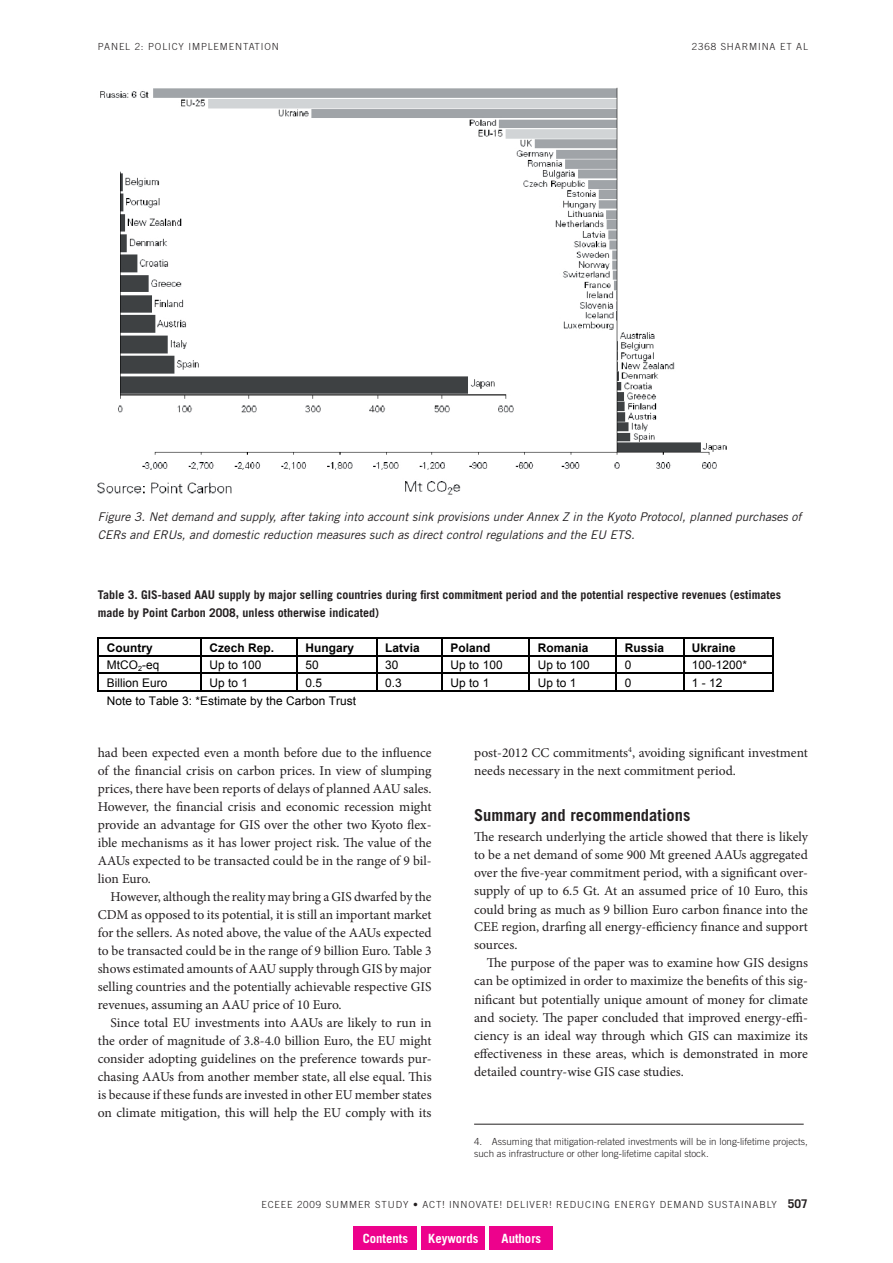
<style>
.page{position:relative;width:893px;height:1263px;background:#fff}
.page>*{position:absolute;margin:0;border:0;box-sizing:border-box;transform-origin:0 0}
.t1{font:700 16.5px "Trade Gothic";color:#231f20}
.t2{font:13.5px/18px "Minion Pro";color:#231f20;text-align:justify}
.t3{font:700 12.75px "Trade Gothic";color:#fff}
.t4{font:italic 12px/18px "Trade Gothic";color:#231f20}
.t5{font:700 12px/18px "Trade Gothic";color:#231f20}
.t6{font:11.85px "Arial";letter-spacing:.005em;color:#000}
.t7{font:700 11.85px "Arial";letter-spacing:.005em;color:#000}
.t8{font:300 9.75px/12px "Trade Gothic";color:#231f20}
.t9{font:300 9.75px "Trade Gothic";letter-spacing:.09em;color:#231f20}
.s1{font-weight:700;font-size:12px}
</style>
<div class="page">
<hr style="left:474px;top:1124px;width:330px;height:1px;background:#231f20">
<hr style="left:99px;top:638px;width:101px;height:1px;background:#000">
<hr style="left:201px;top:638px;width:96px;height:1px;background:#000">
<hr style="left:298px;top:638px;width:78px;height:1px;background:#000">
<hr style="left:378px;top:638px;width:64px;height:1px;background:#000">
<hr style="left:443px;top:638px;width:86px;height:1px;background:#000">
<hr style="left:530px;top:638px;width:86px;height:1px;background:#000">
<hr style="left:617px;top:638px;width:66px;height:1px;background:#000">
<hr style="left:684px;top:638px;width:88px;height:1px;background:#000">
<hr style="left:99px;top:655px;width:101px;height:1px;background:#000">
<hr style="left:201px;top:655px;width:96px;height:1px;background:#000">
<hr style="left:298px;top:655px;width:78px;height:1px;background:#000">
<hr style="left:378px;top:655px;width:64px;height:1px;background:#000">
<hr style="left:443px;top:655px;width:86px;height:1px;background:#000">
<hr style="left:530px;top:655px;width:86px;height:1px;background:#000">
<hr style="left:617px;top:655px;width:66px;height:1px;background:#000">
<hr style="left:684px;top:655px;width:88px;height:1px;background:#000">
<hr style="left:99px;top:673px;width:101px;height:1px;background:#000">
<hr style="left:201px;top:673px;width:96px;height:1px;background:#000">
<hr style="left:298px;top:673px;width:78px;height:1px;background:#000">
<hr style="left:378px;top:673px;width:64px;height:1px;background:#000">
<hr style="left:443px;top:673px;width:86px;height:1px;background:#000">
<hr style="left:530px;top:673px;width:86px;height:1px;background:#000">
<hr style="left:617px;top:673px;width:66px;height:1px;background:#000">
<hr style="left:684px;top:673px;width:88px;height:1px;background:#000">
<svg style="left:98px;top:638px;width:1px;height:54px"></svg>
<hr style="left:99px;top:691px;width:101px;height:1px;background:#000">
<svg style="left:200px;top:638px;width:1px;height:54px"></svg>
<hr style="left:201px;top:691px;width:96px;height:1px;background:#000">
<svg style="left:297px;top:638px;width:1px;height:54px"></svg>
<hr style="left:298px;top:691px;width:78px;height:1px;background:#000">
<svg style="left:376px;top:638px;width:2px;height:54px"></svg>
<hr style="left:378px;top:691px;width:64px;height:1px;background:#000">
<svg style="left:442px;top:638px;width:1px;height:54px"></svg>
<hr style="left:443px;top:691px;width:86px;height:1px;background:#000">
<svg style="left:529px;top:638px;width:1px;height:54px"></svg>
<hr style="left:530px;top:691px;width:86px;height:1px;background:#000">
<svg style="left:616px;top:638px;width:1px;height:54px"></svg>
<hr style="left:617px;top:691px;width:66px;height:1px;background:#000">
<svg style="left:683px;top:638px;width:1px;height:54px"></svg>
<hr style="left:684px;top:691px;width:88px;height:1px;background:#000">
<svg style="left:772px;top:638px;width:1px;height:54px"></svg>
<img style="left:98px;top:87px;width:629px;height:408px">
<div style="left:353px;top:1226px;width:64px;height:24px;background:#ed028c"></div>
<div style="left:421px;top:1226px;width:64px;height:24px;background:#ed028c"></div>
<div style="left:490px;top:1226px;width:63px;height:24px;background:#ed028c"></div>
<p class="t9" style="left:98px;top:41px;width:183px">PANEL 2: POLICY IMPLEMENTATION</p>
<p class="t8" style="left:692px;top:41px;width:43px">2368 Sharmina</p>
<p class="t8" style="left:780px;top:41px;width:23px">et al</p>
<p class="t4" style="left:98px;top:508px;width:705px">Figure 3. Net demand and supply, after taking into account sink provisions under Annex Z in the Kyoto Protocol, planned purchases of<br>CERs and ERUs, and domestic reduction measures such as direct control regulations and the EU ETS.</p>
<p class="t5" style="left:98px;top:585px;width:685px">Table 3. GIS-based AAU supply by major selling countries during first commitment period and the potential respective revenues (estimates made by Point Carbon 2008, unless otherwise indicated)</p>
<p class="t7" style="left:107px;top:643px;width:47px">Country</p>
<p class="t7" style="left:209px;top:643px;width:66px">Czech Rep.</p>
<p class="t7" style="left:306px;top:643px;width:50px">Hungary</p>
<p class="t7" style="left:385px;top:643px;width:36px">Latvia</p>
<p class="t7" style="left:451px;top:643px;width:41px">Poland</p>
<p class="t7" style="left:538px;top:643px;width:52px">Romania</p>
<p class="t7" style="left:625px;top:643px;width:41px">Russia</p>
<p class="t7" style="left:692px;top:643px;width:45px">Ukraine</p>
<p class="t6" style="left:107px;top:661px;width:54px">MtCO<sub>2</sub>-eq</p>
<p class="t6" style="left:209px;top:661px;width:53px">Up to 100</p>
<p class="t6" style="left:306px;top:661px;width:15px">50</p>
<p class="t6" style="left:385px;top:661px;width:15px">30</p>
<p class="t6" style="left:451px;top:661px;width:53px">Up to 100</p>
<p class="t6" style="left:538px;top:661px;width:53px">Up to 100</p>
<p class="t6" style="left:625px;top:661px;width:8px">0</p>
<p class="t6" style="left:692px;top:661px;width:57px">100-1200*</p>
<p class="t6" style="left:107px;top:678px;width:62px">Billion Euro</p>
<p class="t6" style="left:209px;top:678px;width:40px">Up to 1</p>
<p class="t6" style="left:306px;top:678px;width:18px">0.5</p>
<p class="t6" style="left:385px;top:678px;width:18px">0.3</p>
<p class="t6" style="left:451px;top:678px;width:40px">Up to 1</p>
<p class="t6" style="left:538px;top:678px;width:40px">Up to 1</p>
<p class="t6" style="left:625px;top:678px;width:8px">0</p>
<p class="t6" style="left:692px;top:678px;width:32px">1 - 12</p>
<p class="t6" style="left:107px;top:696px;width:251px">Note to Table 3: *Estimate by the Carbon Trust</p>
<p class="t2" style="left:98px;top:743px;width:335px">had been expected even a month before due to the influence of the financial crisis on carbon prices. In view of slumping prices, there have been reports of delays of planned AAU sales.<br>However, the financial crisis and economic recession might provide an advantage for GIS over the other two Kyoto flex&shy;ible mechanisms as it has lower project risk. The value of the AAUs expected to be transacted could be in the range of 9 bil&shy;lion Euro.</p>
<p class="t2" style="left:98px;top:887px;width:335px;text-indent:13px">However, although the reality may bring a GIS dwarfed by the CDM as opposed to its potential, it is still an important market for the sellers. As noted above, the value of the AAUs expected to be transacted could be in the range of 9 billion Euro. Table 3 shows estimated amounts of AAU supply through GIS by major selling countries and the potentially achievable respective GIS revenues, assuming an AAU price of 10 Euro.</p>
<p class="t2" style="left:98px;top:1013px;width:335px;text-indent:13px">Since total EU investments into AAUs are likely to run in the order of magnitude of 3.8-4.0 billion Euro, the EU might consider adopting guidelines on the preference towards pur&shy;chasing AAUs from another member state, all else equal. This is because if these funds are invested in other EU member states on climate mitigation, this will help the EU comply with its</p>
<p class="t2" style="left:474px;top:743px;width:335px">post-2012 CC commitments<sup>4</sup>, avoiding significant investment needs necessary in the next commitment period.</p>
<p class="t1" style="left:474px;top:805px;width:218px">Summary and recommendations</p>
<p class="t2" style="left:474px;top:828px;width:335px">The research underlying the article showed that there is likely to be a net demand of some 900 Mt greened AAUs aggregated over the five-year commitment period, with a significant over&shy;supply of up to 6.5 Gt. At an assumed price of 10 Euro, this could bring as much as 9 billion Euro carbon finance into the CEE region, drarfing all energy-efficiency finance and support sources.</p>
<p class="t2" style="left:474px;top:954px;width:335px;text-indent:13px">The purpose of the paper was to examine how GIS designs can be optimized in order to maximize the benefits of this sig&shy;nificant but potentially unique amount of money for climate and society. The paper concluded that improved energy-effi&shy;ciency is an ideal way through which GIS can maximize its effectiveness in these areas, which is demonstrated in more detailed country-wise GIS case studies.</p>
<p class="t8" style="left:474px;top:1135px;width:335px">4. Assuming that mitigation-related investments will be in long-lifetime projects, such as infrastructure or other long-lifetime capital stock.</p>
<p class="t9" style="left:261px;top:1199px;width:548px">ECEEE 2009 SUMMER STUDY • ACT! INNOVATE! DELIVER! REDUCING ENERGY DEMAND SUSTAINABLY <span class="s1">507</span></p>
<p class="t3" style="left:363px;top:1230px;width:47px">Contents</p>
<p class="t3" style="left:428px;top:1230px;width:52px">Keywords</p>
<p class="t3" style="left:502px;top:1230px;width:41px">Authors</p>
</div>
